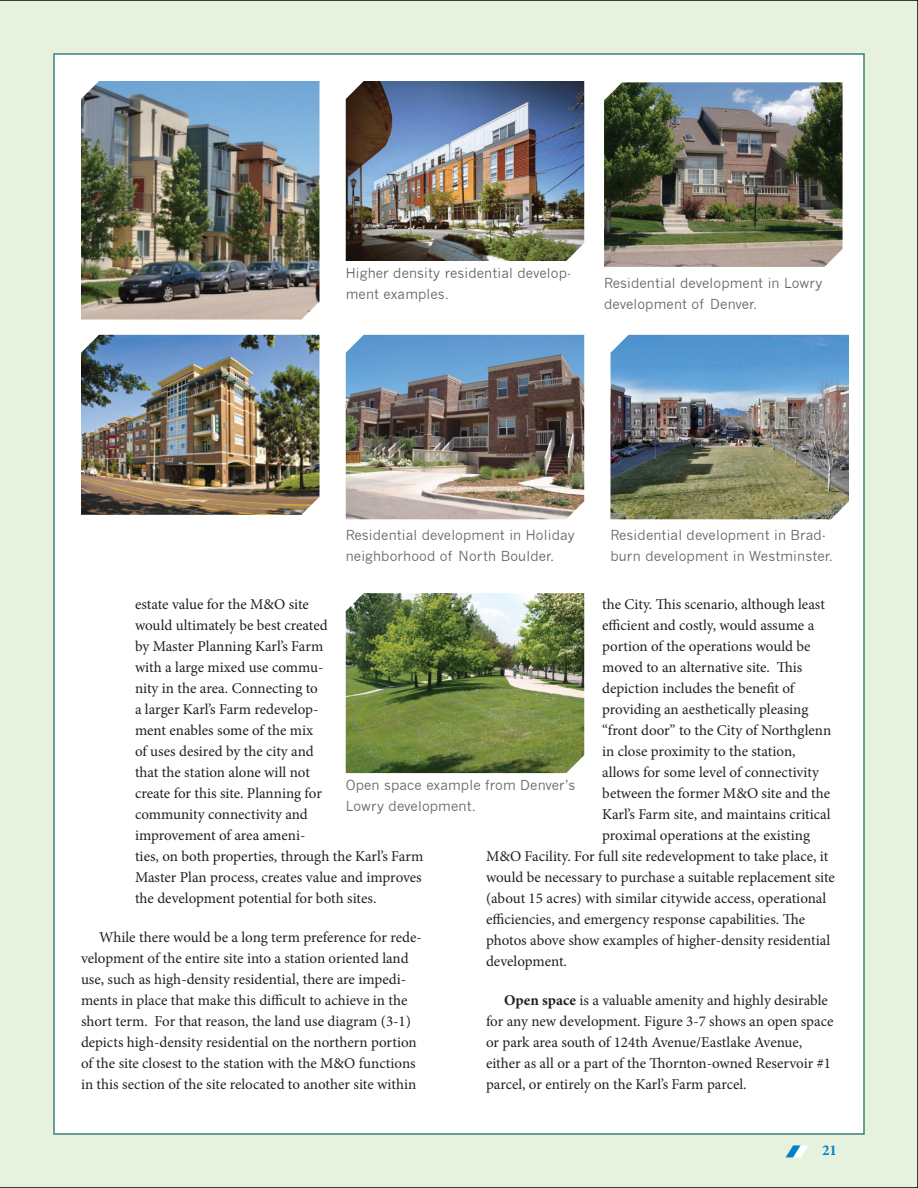
<style>
.page{position:relative;width:918px;height:1188px;background:#e7f2de}
.page>*{position:absolute;margin:0;border:0;box-sizing:border-box;transform-origin:0 0}
.t1{font:15px/21px "Minion Pro";letter-spacing:-.005em;color:#231f20}
.t2{font:700 15px "Minion Pro";color:#0082c4}
.t3{font:13.5px/21px "News Gothic";letter-spacing:.01em;color:#626465}
.s1{font-weight:700}
</style>
<div class="page">
<div style="left:54px;top:54px;width:810px;height:1080px;background:#fff"></div>
<img style="left:346px;top:335px;width:238px;height:184px">
<img style="left:604px;top:82px;width:239px;height:185px">
<img style="left:610px;top:335px;width:239px;height:184px">
<img style="left:81px;top:335px;width:239px;height:180px">
<img style="left:81px;top:81px;width:239px;height:239px">
<img style="left:346px;top:81px;width:238px;height:180px">
<img style="left:346px;top:593px;width:238px;height:180px">
<svg style="left:786px;top:1145px;width:22px;height:12px"></svg>
<p class="t3" style="left:346px;top:263px;width:227px">Higher density residential develop&shy;ment examples.</p>
<p class="t3" style="left:604px;top:272px;width:220px">Residential development in Lowry development of Denver.</p>
<p class="t3" style="left:346px;top:525px;width:230px">Residential development in Holiday neighborhood of North Boulder.</p>
<p class="t3" style="left:610px;top:525px;width:224px">Residential development in Brad&shy;burn development in Westminster.</p>
<p class="t1" style="left:602px;top:593px;width:224px">the City. This scenario, although least</p>
<p class="t1" style="left:602px;top:614px;width:214px">efficient and costly, would assume a</p>
<p class="t1" style="left:602px;top:635px;width:210px">portion of the operations would be</p>
<p class="t1" style="left:602px;top:656px;width:202px">moved to an alternative site. This</p>
<p class="t1" style="left:602px;top:677px;width:195px">depiction includes the benefit of</p>
<p class="t1" style="left:602px;top:698px;width:208px">providing an aesthetically pleasing</p>
<p class="t1" style="left:602px;top:719px;width:231px">“front door” to the City of Northglenn</p>
<p class="t1" style="left:602px;top:740px;width:195px">in close proximity to the station,</p>
<p class="t1" style="left:602px;top:761px;width:218px">allows for some level of connectivity</p>
<p class="t1" style="left:602px;top:782px;width:229px">between the former M&amp;O site and the</p>
<p class="t1" style="left:602px;top:803px;width:230px">Karl’s Farm site, and maintains critical</p>
<p class="t1" style="left:602px;top:824px;width:209px">proximal operations at the existing</p>
<p class="t1" style="left:486px;top:845px;width:344px">M&amp;O Facility. For full site redevelopment to take place, it</p>
<p class="t1" style="left:486px;top:866px;width:350px">would be necessary to purchase a suitable replacement site</p>
<p class="t1" style="left:486px;top:887px;width:342px">(about 15 acres) with similar citywide access, operational</p>
<p class="t1" style="left:486px;top:908px;width:321px">efficiencies, and emergency response capabilities. The</p>
<p class="t1" style="left:486px;top:929px;width:346px">photos above show examples of higher-density residential</p>
<p class="t1" style="left:486px;top:950px;width:83px">development.</p>
<p class="t1" style="left:486px;top:989px;width:349px;text-indent:18px"><span class="s1">Open space</span> is a valuable amenity and highly desirable for any new development. Figure 3-7 shows an open space or park area south of 124th Avenue/Eastlake Avenue, either as all or a part of the Thornton-owned Reservoir #1 parcel, or entirely on the Karl’s Farm parcel.</p>
<p class="t1" style="left:135px;top:593px;width:290px">estate value for the M&amp;O site<br>would ultimately be best created<br>by Master Planning Karl’s Farm<br>with a large mixed use commu-<br>nity in the area. Connecting to<br>a larger Karl’s Farm redevelop-<br>ment enables some of the mix<br>of uses desired by the city and<br>that the station alone will not<br>create for this site. Planning for<br>community connectivity and<br>improvement of area ameni-<br>ties, on both properties, through the Karl’s Farm Master Plan process, creates value and improves the development potential for both sites.</p>
<p class="t1" style="left:81px;top:926px;width:342px;text-indent:18px">While there would be a long term preference for rede&shy;velopment of the entire site into a station oriented land use, such as high-density residential, there are impedi&shy;ments in place that make this difficult to achieve in the short term. For that reason, the land use diagram (3-1) depicts high-density residential on the northern portion of the site closest to the station with the M&amp;O functions in this section of the site relocated to another site within</p>
<p class="t3" style="left:346px;top:775px;width:231px">Open space example from Denver’s<br>Lowry development.</p>
<p class="t2" style="left:822px;top:1139px;width:16px">21</p>
</div>
